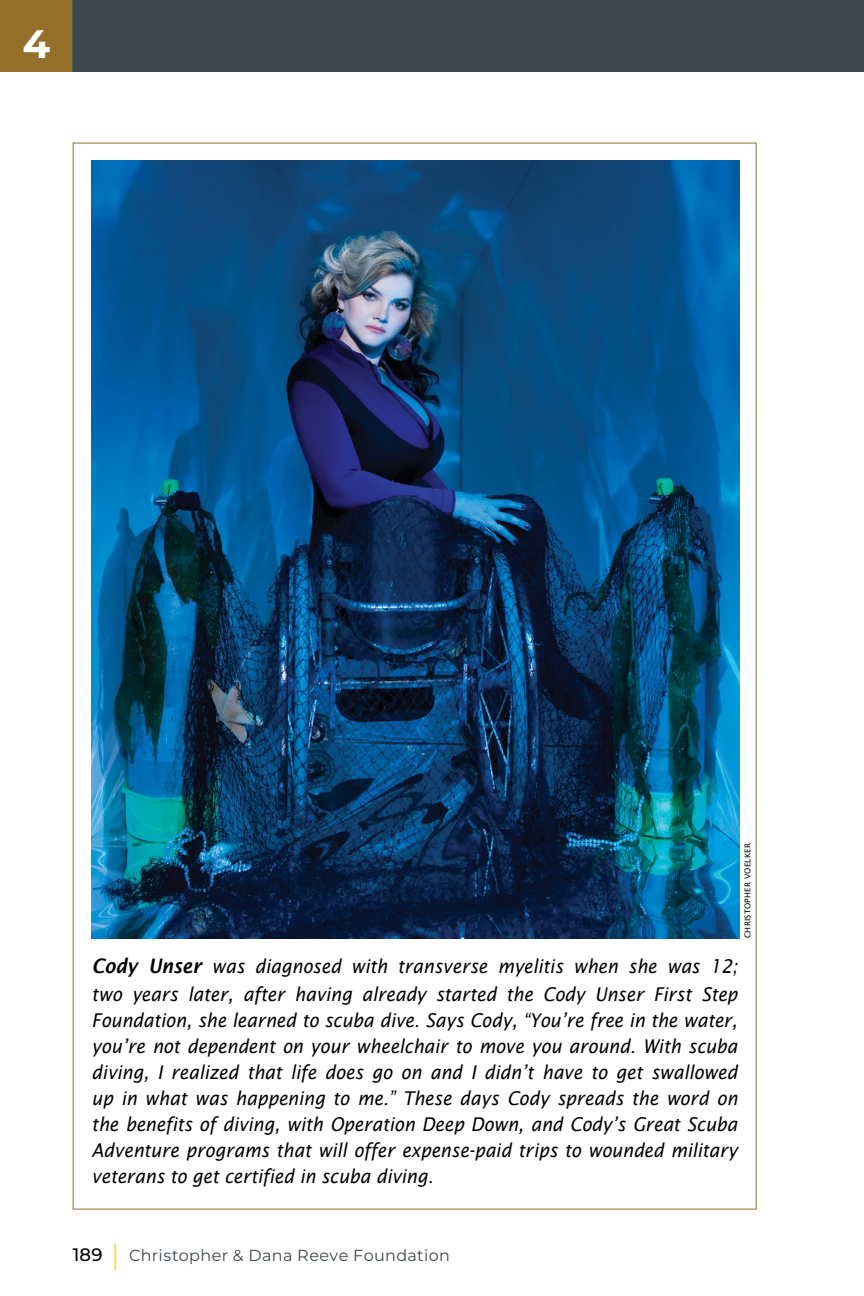
<style>
.page{position:relative;width:864px;height:1296px;background:#fff}
.page>*{position:absolute;margin:0;border:0;box-sizing:border-box;transform-origin:0 0}
.t1{font:700 39.6px "Montserrat";color:#fff}
.t2{font:italic 19px/26px "Lucida Sans";color:#000;scale:.92 1}
.t3{font:16px "Montserrat";letter-spacing:.025em;color:#3d464c}
.t4{font:8px "Lucida Sans";letter-spacing:.025em;color:#000}
.s1{font-weight:600;font-size:20px}
.s2{font-weight:500;font-size:18px;color:#000}
.s3{font-size:28.4px;color:#ffcb05}
</style>
<div class="page">
<div style="left:0;top:0;width:864px;height:72px;background:#95702a"></div>
<div style="left:72px;top:0;width:792px;height:72px;background:#3d464c"></div>
<img style="left:92px;top:160px;width:647px;height:778px">
<h1 class="t1" style="left:22px;top:17px;width:29px">4</h1>
<p class="t4" style="left:743px;top:938px;width:96px;rotate:-90deg">CHRISTOPHER VOELKER</p>
<p class="t2" style="left:92px;top:952px;width:704px;line-height:28px"><span class="s1">Cody Unser</span> was diagnosed with transverse myelitis when she was 12; two years later, after having already started the Cody Unser First Step</p>
<p class="t2" style="left:92px;top:1007px;width:704px;text-align:justify">Foundation, she learned to scuba dive. Says Cody, “You’re free in the water, you’re not dependent on your wheelchair to move you around. With scuba diving, I realized that life does go on and I didn’t have to get swallowed up in what was happening to me.” These days Cody spreads the word on the benefits of diving, with Operation Deep Down, and Cody’s Great Scuba Adventure programs that will offer expense-paid trips to wounded military veterans to get certified in scuba diving.</p>
<p class="t3" style="left:73px;top:1245px;width:379px"><span class="s2">189</span> <span class="s3">|</span> Christopher &amp; Dana Reeve Foundation</p>
</div>
